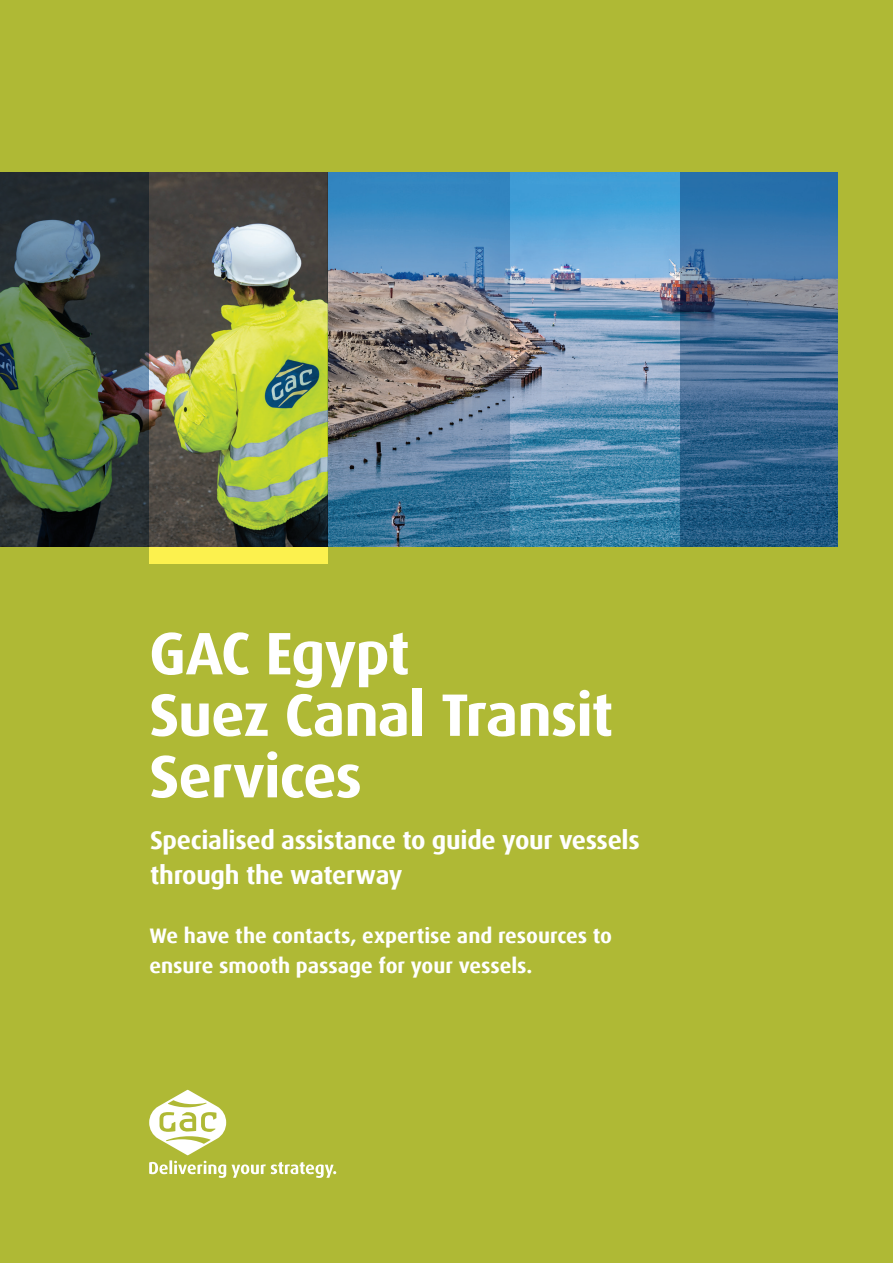
<style>
.page{position:relative;width:893px;height:1263px;background:#afb935}
.page>*{position:absolute;margin:0;border:0;box-sizing:border-box;transform-origin:0 0}
.t1{font:700 60px/61.5px "Dax Offc";letter-spacing:-.02em;color:#fff}
.t2{font:700 25.5px/34.5px "Dax Offc";letter-spacing:-.01em;color:#fff}
.t3{font:700 21px/30px "Dax Offc";color:#fff}
</style>
<div class="page">
<div style="left:149px;top:546px;width:178px;height:17px;background:#fcf14e"></div>
<svg style="left:149px;top:1090px;width:187px;height:88px"></svg>
<img style="left:510px;top:172px;width:170px;height:374px">
<img style="left:149px;top:172px;width:178px;height:374px">
<svg style="left:0;top:172px;width:149px;height:374px;background:#3d513f"></svg>
<svg style="left:680px;top:172px;width:158px;height:374px;background:#3c6b96"></svg>
<img style="left:327px;top:172px;width:183px;height:374px">
<h1 class="t1" style="left:149px;top:623px;width:466px">GAC Egypt<br>Suez Canal Transit<br>Services</h1>
<p class="t2" style="left:150px;top:823px;width:491px">Specialised assistance to guide your vessels through the waterway</p>
<p class="t3" style="left:150px;top:921px;width:464px">We have the contacts, expertise and resources to ensure smooth passage for your vessels.</p>
</div>
